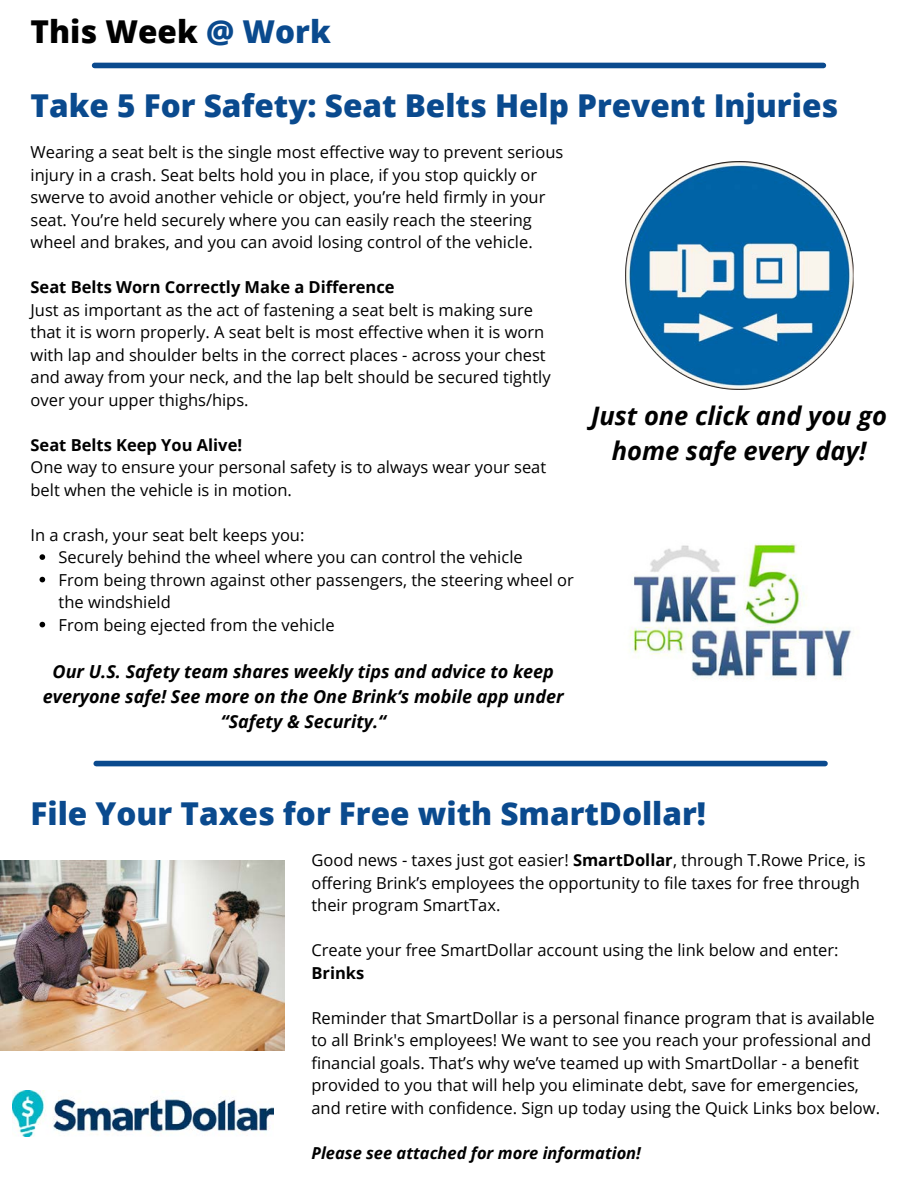
<style>
.page{position:relative;width:918px;height:1188px;background:#fff}
.page>*{position:absolute;margin:0;border:0;box-sizing:border-box;transform-origin:0 0}
.t1{font:800 31.5px "Open Sans";color:#0a4a8e}
.t2{font:800 31.5px "Open Sans";color:#000}
.t3{font:italic 700 25.5px/34.8px "Open Sans";color:#000;text-align:center}
.t4{font:italic 700 18px/24.8px "Open Sans";color:#000;text-align:center}
.t5{font:16.5px/22.5px "Open Sans";color:#000}
.t6{font:700 16.5px "Open Sans";color:#000}
.t7{font:italic 700 16.5px "Open Sans";color:#000}
.s1{color:#0a4a8e}
.s2{font-weight:700}
</style>
<div class="page">
<div style="left:95px;top:63px;width:728px;height:5px;background:#0a4a8e"></div>
<div style="left:96px;top:761px;width:729px;height:5px;background:#0a4a8e"></div>
<img style="left:0;top:860px;width:285px;height:190px">
<img style="left:12px;top:1091px;width:261px;height:46px">
<img style="left:629px;top:543px;width:222px;height:137px">
<img style="left:625px;top:161px;width:228px;height:228px">
<svg style="left:40px;top:554px;width:5px;height:6px"></svg>
<svg style="left:40px;top:577px;width:5px;height:5px"></svg>
<svg style="left:40px;top:622px;width:5px;height:5px"></svg>
<h1 class="t2" style="left:31px;top:10px;width:302px">This Week <span class="s1">@ Work</span></h1>
<h1 class="t1" style="left:31px;top:83px;width:809px">Take 5 For Safety: Seat Belts Help Prevent Injuries</h1>
<p class="t5" style="left:31px;top:141px;width:534px">Wearing a seat belt is the single most effective way to prevent serious injury in a crash. Seat belts hold you in place, if you stop quickly or swerve to avoid another vehicle or object, you’re held firmly in your seat. You’re held securely where you can easily reach the steering wheel and brakes, and you can avoid losing control of the vehicle.</p>
<p class="t6" style="left:31px;top:276px;width:366px">Seat Belts Worn Correctly Make a Difference</p>
<p class="t5" style="left:31px;top:298px;width:522px">Just as important as the act of fastening a seat belt is making sure that it is worn properly. A seat belt is most effective when it is worn with lap and shoulder belts in the correct places - across your chest and away from your neck, and the lap belt should be secured tightly over your upper thighs/hips.</p>
<p class="t6" style="left:31px;top:433px;width:213px">Seat Belts Keep You Alive!</p>
<p class="t5" style="left:31px;top:456px;width:517px">One way to ensure your personal safety is to always wear your seat belt when the vehicle is in motion.</p>
<p class="t5" style="left:59px;top:523px;width:517px;text-indent:-28px">In a crash, your seat belt keeps you:<br>Securely behind the wheel where you can control the vehicle<br>From being thrown against other passengers, the steering wheel or the windshield<br>From being ejected from the vehicle</p>
<p class="t4" style="left:43px;top:659px;width:522px">Our U.S. Safety team shares weekly tips and advice to keep everyone safe! See more on the One Brink‘s mobile app under “Safety &amp; Security.“</p>
<h2 class="t3" style="left:591px;top:398px;width:297px">Just one click and you go home safe every day!</h2>
<h1 class="t1" style="left:31px;top:791px;width:677px">File Your Taxes for Free with SmartDollar!</h1>
<p class="t5" style="left:311px;top:849px;width:556px">Good news - taxes just got easier! <span class="s2">SmartDollar</span>, through T.Rowe Price, is offering Brink’s employees the opportunity to file taxes for free through their program SmartTax.</p>
<p class="t5" style="left:311px;top:939px;width:529px">Create your free SmartDollar account using the link below and enter:</p>
<p class="t6" style="left:311px;top:961px;width:54px">Brinks</p>
<p class="t5" style="left:311px;top:1006px;width:570px">Reminder that SmartDollar is a personal finance program that is available to all Brink's employees! We want to see you reach your professional and financial goals. That’s why we’ve teamed up with SmartDollar - a benefit provided to you that will help you eliminate debt, save for emergencies, and retire with confidence. Sign up today using the Quick Links box below.</p>
<p class="t7" style="left:311px;top:1141px;width:331px">Please see attached for more information!</p>
</div>
